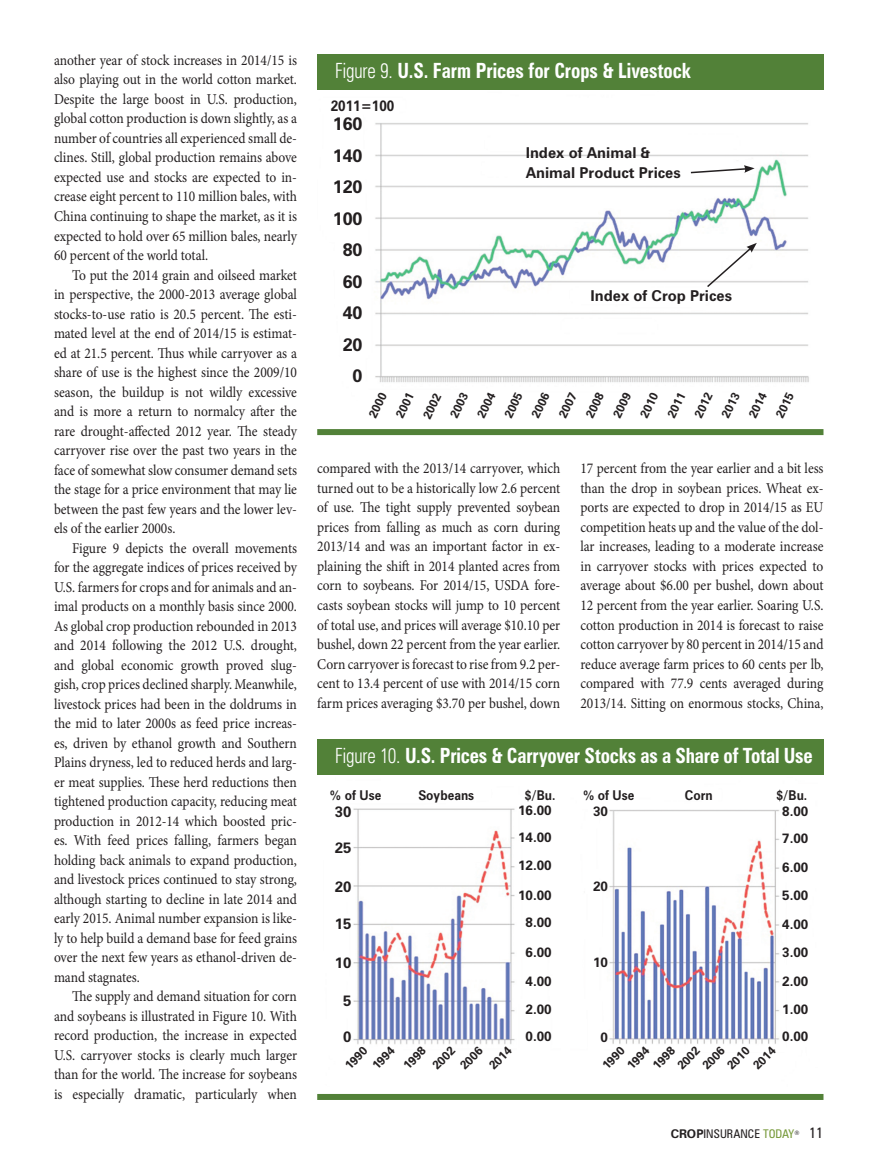
<style>
.page{position:relative;width:891px;height:1175px;background:#fff}
.page>*{position:absolute;margin:0;border:0;box-sizing:border-box;transform-origin:0 0}
.t1{font:21px "Zurich Bold Condensed BT";letter-spacing:-.005em;color:#fff;scale:.9 1}
.t2{font:18px/31.5px "Zurich Bold BT";color:#231f20;text-align:right}
.t3{font:15px/19.5px "Minion Pro";letter-spacing:-.005em;color:#231f20;text-align:justify;scale:.9 1}
.t4{font:15px/19.5px "Zurich Bold BT";color:#231f20}
.t5{font:15px "Zurich Bold BT";color:#231f20;scale:.9 1}
.t6{font:13.5px/28.5px "Zurich Bold BT";color:#231f20}
.t7{font:13.5px "Zurich Bold BT";color:#231f20;scale:.9 1}
.t8{font:12px/19.6px "Zurich Bold BT";color:#231f20}
.t9{font:condensed 12px "Zurich BT";color:#231f20}
.s1{font-family:"Zurich Light Condensed BT"}
.s2{font-family:"Zurich Bold BT";font-stretch:normal}
.s3{color:#799b3d}
.s4{font-size:15px}
</style>
<div class="page">
<div style="left:317px;top:54px;width:507px;height:35px;background:#528138"></div>
<img style="left:375px;top:123px;width:434px;height:260px">
<div style="left:317px;top:429px;width:507px;height:6px;background:#528138"></div>
<svg style="left:689px;top:165px;width:66px;height:9px"></svg>
<svg style="left:705px;top:243px;width:52px;height:46px"></svg>
<img style="left:609px;top:810px;width:171px;height:234px">
<div style="left:317px;top:740px;width:507px;height:35px;background:#528138"></div>
<img style="left:353px;top:808px;width:162px;height:237px">
<div style="left:317px;top:1094px;width:507px;height:6px;background:#528138"></div>
<p class="t3" style="left:54px;top:50px;width:272px">another year of stock increases in 2014/15 is also playing out in the world cotton market.<br>Despite the large boost in U.S. production, global cotton production is down slightly, as a number of countries all experienced small de&shy;clines. Still, global production remains above expected use and stocks are expected to in&shy;crease eight percent to 110 million bales, with China continuing to shape the market, as it is expected to hold over 65 million bales, nearly 60 percent of the world total.</p>
<p class="t3" style="left:54px;top:265px;width:272px;text-indent:18px">To put the 2014 grain and oilseed market in perspective, the 2000-2013 average global stocks-to-use ratio is 20.5 percent. The esti&shy;mated level at the end of 2014/15 is estimat&shy;ed at 21.5 percent. Thus while carryover as a share of use is the highest since the 2009/10 season, the buildup is not wildly excessive and is more a return to normalcy after the rare drought-affected 2012 year. The steady carryover rise over the past two years in the face of somewhat slow consumer demand sets the stage for a price environment that may lie between the past few years and the lower lev&shy;els of the earlier 2000s.</p>
<p class="t3" style="left:54px;top:538px;width:272px;text-indent:18px">Figure 9 depicts the overall movements for the aggregate indices of prices received by U.S. farmers for crops and for animals and an&shy;imal products on a monthly basis since 2000.<br>As global crop production rebounded in 2013 and 2014 following the 2012 U.S. drought, and global economic growth proved slug&shy;gish, crop prices declined sharply. Meanwhile, livestock prices had been in the doldrums in the mid to later 2000s as feed price increas&shy;es, driven by ethanol growth and Southern Plains dryness, led to reduced herds and larg&shy;er meat supplies. These herd reductions then tightened production capacity, reducing meat production in 2012-14 which boosted pric&shy;es. With feed prices falling, farmers began holding back animals to expand production, and livestock prices continued to stay strong, although starting to decline in late 2014 and early 2015. Animal number expansion is like&shy;ly to help build a demand base for feed grains over the next few years as ethanol-driven de&shy;mand stagnates.</p>
<p class="t3" style="left:54px;top:986px;width:272px;text-indent:18px">The supply and demand situation for corn and soybeans is illustrated in Figure 10. With record production, the increase in expected U.S. carryover stocks is clearly much larger than for the world. The increase for soybeans is especially dramatic, particularly when</p>
<h1 class="t1" style="left:335px;top:57px;width:397px"><span class="s1">Figure 9.</span> U.S. Farm Prices for Crops &amp; Livestock</h1>
<p class="t2" style="left:333px;top:108px;width:31px">160<br>140<br>120<br>100<br>80<br>60<br>40<br>20<br>0</p>
<p class="t5" style="left:331px;top:96px;width:72px">2011=100</p>
<p class="t4" style="left:526px;top:143px;width:157px">Index of Animal &amp;<br>Animal Product Prices</p>
<p class="t4" style="left:590px;top:285px;width:143px">Index of Crop Prices</p>
<p class="t8" style="left:363px;top:412px;width:28px;rotate:-64deg">2000</p>
<p class="t8" style="left:390px;top:412px;width:28px;rotate:-64deg">2001</p>
<p class="t8" style="left:417px;top:413px;width:28px;rotate:-64deg">2002</p>
<p class="t8" style="left:444px;top:412px;width:28px;rotate:-64deg">2003</p>
<p class="t8" style="left:472px;top:412px;width:28px;rotate:-64deg">2004</p>
<p class="t8" style="left:499px;top:412px;width:28px;rotate:-64deg">2005</p>
<p class="t8" style="left:526px;top:412px;width:28px;rotate:-64deg">2006</p>
<p class="t8" style="left:553px;top:412px;width:28px;rotate:-64deg">2007</p>
<p class="t8" style="left:580px;top:412px;width:28px;rotate:-64deg">2008</p>
<p class="t8" style="left:607px;top:412px;width:28px;rotate:-64deg">2009</p>
<p class="t8" style="left:634px;top:412px;width:28px;rotate:-64deg">2010</p>
<p class="t8" style="left:662px;top:412px;width:28px;rotate:-64deg">2011</p>
<p class="t8" style="left:689px;top:412px;width:28px;rotate:-64deg">2012</p>
<p class="t8" style="left:716px;top:412px;width:28px;rotate:-64deg">2013</p>
<p class="t8" style="left:770px;top:412px;width:28px;rotate:-64deg">2015</p>
<p class="t8" style="left:743px;top:412px;width:28px;rotate:-64deg">2014</p>
<p class="t3" style="left:317px;top:459px;width:272px">compared with the 2013/14 carryover, which turned out to be a historically low 2.6 percent of use. The tight supply prevented soybean prices from falling as much as corn during 2013/14 and was an important factor in ex&shy;plaining the shift in 2014 planted acres from corn to soybeans. For 2014/15, USDA fore&shy;casts soybean stocks will jump to 10 percent of total use, and prices will average $10.10 per bushel, down 22 percent from the year earlier.<br>Corn carryover is forecast to rise from 9.2 per&shy;cent to 13.4 percent of use with 2014/15 corn farm prices averaging $3.70 per bushel, down</p>
<p class="t3" style="left:580px;top:459px;width:272px">17 percent from the year earlier and a bit less than the drop in soybean prices. Wheat ex&shy;ports are expected to drop in 2014/15 as EU competition heats up and the value of the dol&shy;lar increases, leading to a moderate increase in carryover stocks with prices expected to average about $6.00 per bushel, down about 12 percent from the year earlier. Soaring U.S. cotton production in 2014 is forecast to raise cotton carryover by 80 percent in 2014/15 and reduce average farm prices to 60 cents per lb, compared with 77.9 cents averaged during 2013/14. Sitting on enormous stocks, China,</p>
<h1 class="t1" style="left:335px;top:743px;width:532px"><span class="s1">Figure 10.</span> U.S. Prices &amp; Carryover Stocks as a Share of Total Use</h1>
<p class="t6" style="left:518px;top:796px;width:35px;line-height:27px">16.00<br>14.00</p>
<p class="t6" style="left:518px;top:851px;width:35px">12.00</p>
<p class="t6" style="left:518px;top:881px;width:35px;line-height:27px;text-align:center">10.00<br>8.00</p>
<p class="t6" style="left:526px;top:937px;width:28px;text-align:justify">6.00<br>4.00<br>2.00</p>
<p class="t6" style="left:526px;top:1021px;width:28px">0.00</p>
<p class="t7" style="left:330px;top:787px;width:59px">% of Use</p>
<p class="t7" style="left:418px;top:787px;width:64px">Soybeans</p>
<p class="t7" style="left:525px;top:787px;width:36px">$/Bu.</p>
<p class="t7" style="left:583px;top:787px;width:59px">% of Use</p>
<p class="t7" style="left:685px;top:787px;width:32px">Corn</p>
<p class="t7" style="left:777px;top:787px;width:36px">$/Bu.</p>
<p class="t6" style="left:593px;top:796px;width:16px">30</p>
<p class="t4" style="left:335px;top:801px;width:18px">30</p>
<p class="t4" style="left:335px;top:837px;width:18px">25</p>
<p class="t4" style="left:335px;top:876px;width:18px">20</p>
<p class="t4" style="left:335px;top:914px;width:18px">15</p>
<p class="t4" style="left:335px;top:953px;width:18px">10</p>
<p class="t4" style="left:343px;top:990px;width:10px">5</p>
<p class="t4" style="left:343px;top:1026px;width:10px">0</p>
<p class="t6" style="left:782px;top:797px;width:28px;line-height:27px">8.00<br>7.00</p>
<p class="t6" style="left:782px;top:852px;width:28px;text-align:justify">6.00<br>5.00<br>4.00<br>3.00<br>2.00<br>1.00</p>
<p class="t6" style="left:782px;top:1022px;width:28px">0.00</p>
<p class="t6" style="left:593px;top:871px;width:16px">20</p>
<p class="t6" style="left:593px;top:948px;width:16px">10</p>
<p class="t6" style="left:601px;top:1023px;width:9px">0</p>
<p class="t8" style="left:427px;top:1060px;width:28px;rotate:-46deg">2002</p>
<p class="t8" style="left:710px;top:1048px;width:28px;line-height:17.7px;text-indent:-17px;rotate:-46deg">2006<br>2010</p>
<p class="t8" style="left:353px;top:1046px;width:28px;text-indent:-19px;rotate:-46deg">1990<br>1994</p>
<p class="t8" style="left:398px;top:1060px;width:28px;rotate:-46deg">1998</p>
<p class="t8" style="left:469px;top:1045px;width:28px;line-height:20.9px;text-indent:-20px;rotate:-46deg">2006<br>2014</p>
<p class="t8" style="left:597px;top:1060px;width:28px;rotate:-46deg">1990</p>
<p class="t8" style="left:622px;top:1060px;width:28px;rotate:-46deg">1994</p>
<p class="t8" style="left:648px;top:1060px;width:28px;rotate:-46deg">1998</p>
<p class="t8" style="left:672px;top:1060px;width:28px;rotate:-46deg">2002</p>
<p class="t8" style="left:748px;top:1060px;width:28px;rotate:-46deg">2014</p>
<p class="t9" style="left:671px;top:1126px;width:154px"><span class="s2">CROP</span>INSURANCE <span class="s3">TODAY</span><sup>®</sup> <span class="s4">11</span></p>
</div>
